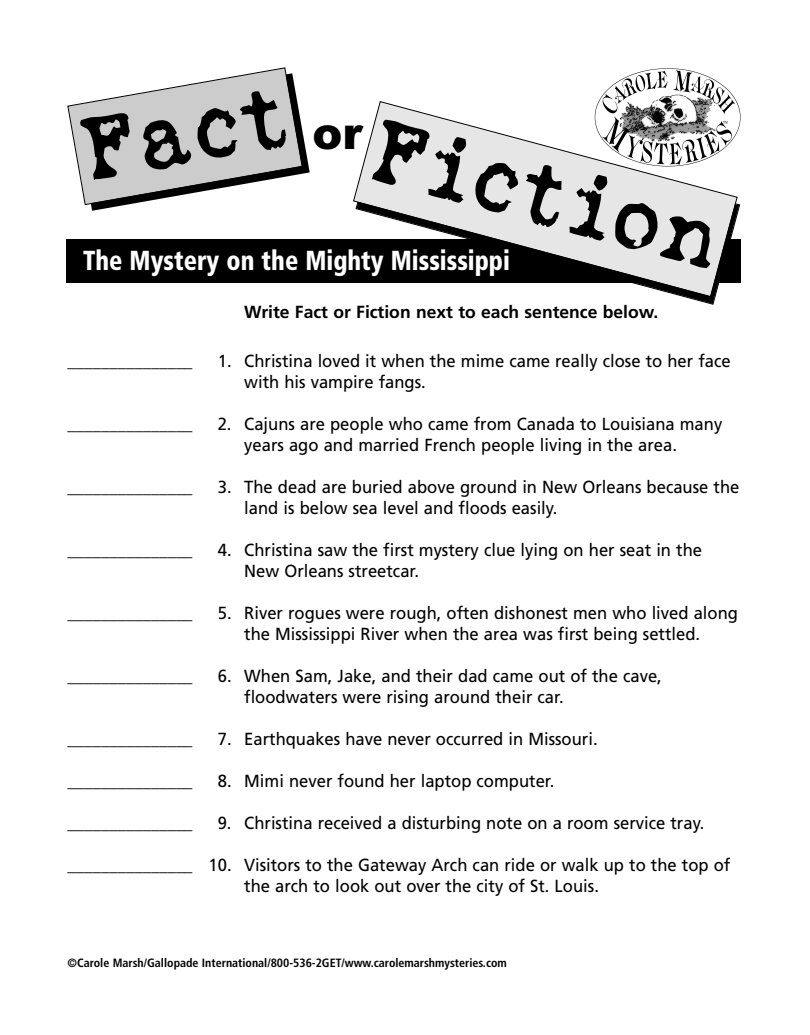
<style>
.page{position:relative;width:810px;height:1035px;background:#fff}
.page>*{position:absolute;margin:0;border:0;box-sizing:border-box;transform-origin:0 0}
.t1{font:90px "Love Letter Typewriter";color:#000}
.t2{font:900 45px "Arial";color:#000}
.t3{font:900 condensed 27.5px "Frutiger";color:#fff;scale:.9 1}
.t4{font:17.5px/21px "Frutiger";color:#000;scale:.95 1}
.t5{font:17.5px/21px "Frutiger";color:#000}
.t6{font:700 17.5px "Frutiger";color:#000}
.t7{font:700 condensed 12px "Frutiger";color:#000}
</style>
<div class="page">
<div style="left:66px;top:239px;width:675px;height:43px;background:#000"></div>
<img style="left:599px;top:68px;width:142px;height:62px">
<svg style="left:67px;top:67px;width:243px;height:144px"></svg>
<svg style="left:353px;top:101px;width:385px;height:196px"></svg>
<h1 class="t1" style="left:75px;top:122px;width:212px;rotate:-10deg">Fact</h1>
<h1 class="t1" style="left:380px;top:119px;width:363px;rotate:15deg">Fiction</h1>
<h2 class="t2" style="left:312px;top:107px;width:51px">or</h2>
<h3 class="t3" style="left:83px;top:250px;width:476px">The Mystery on the Mighty Mississippi</h3>
<p class="t5" style="left:68px;top:351px;width:127px">_______________</p>
<p class="t5" style="left:68px;top:414px;width:127px">_______________</p>
<p class="t5" style="left:68px;top:477px;width:127px">_______________</p>
<p class="t5" style="left:68px;top:540px;width:127px">_______________</p>
<p class="t5" style="left:68px;top:603px;width:127px">_______________</p>
<p class="t5" style="left:68px;top:666px;width:127px">_______________</p>
<p class="t5" style="left:68px;top:729px;width:127px">_______________</p>
<p class="t5" style="left:68px;top:771px;width:127px">_______________</p>
<p class="t6" style="left:244px;top:304px;width:415px">Write Fact or Fiction next to each sentence below.</p>
<p class="t4" style="left:244px;top:351px;width:514px;text-indent:-26px">1. Christina loved it when the mime came really close to her face with his vampire fangs.</p>
<p class="t4" style="left:244px;top:414px;width:505px;text-indent:-26px">2. Cajuns are people who came from Canada to Louisiana many years ago and married French people living in the area.</p>
<p class="t4" style="left:244px;top:477px;width:523px;text-indent:-26px">3. The dead are buried above ground in New Orleans because the land is below sea level and floods easily.</p>
<p class="t4" style="left:244px;top:540px;width:483px;text-indent:-26px">4. Christina saw the first mystery clue lying on her seat in the<br>New Orleans streetcar.</p>
<p class="t4" style="left:244px;top:603px;width:521px;text-indent:-26px">5. River rogues were rough, often dishonest men who lived along the Mississippi River when the area was first being settled.</p>
<p class="t4" style="left:244px;top:666px;width:441px;text-indent:-26px">6. When Sam, Jake, and their dad came out of the cave, floodwaters were rising around their car.</p>
<p class="t4" style="left:218px;top:729px;width:401px">7. Earthquakes have never occurred in Missouri.</p>
<p class="t4" style="left:218px;top:771px;width:356px">8. Mimi never found her laptop computer.</p>
<p class="t4" style="left:218px;top:813px;width:514px">9. Christina received a disturbing note on a room service tray.</p>
<p class="t5" style="left:244px;top:855px;width:488px;text-indent:-177px">_______________ 10. Visitors to the Gateway Arch can ride or walk up to the top of the arch to look out over the city of St. Louis.</p>
<p class="t5" style="left:68px;top:813px;width:127px">_______________</p>
<p class="t7" style="left:68px;top:958px;width:441px">©Carole Marsh/Gallopade International/800-536-2GET/www.carolemarshmysteries.com</p>
</div>
